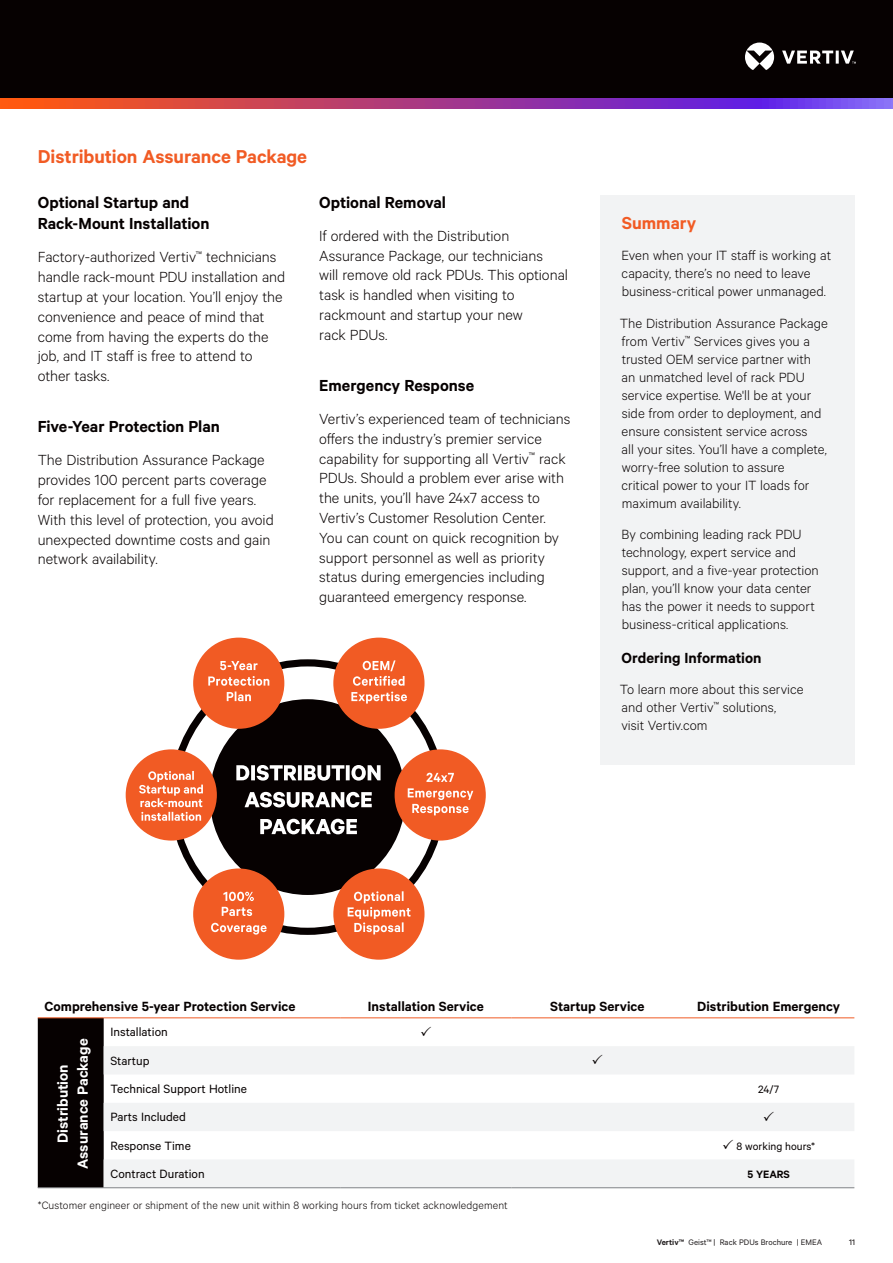
<style>
.page{position:relative;width:893px;height:1263px;background:#fff}
.page>*{position:absolute;margin:0;border:0;box-sizing:border-box;transform-origin:0 0}
.Vertiv_Orange_Main_H{font:600 21px "Calibre";letter-spacing:-.005em;color:#f15b24}
.Gray_Column_Heading{font:600 19.5px "Calibre";color:#f15b24}
.Vertiv_Heading{font:600 18px/21.6px "Calibre";color:#060101}
.Vertiv_Body_Text{font:300 16.5px/19.8px "Calibre";color:#060101}
.Vertiv_Heading-2{font:600 16.5px/19.8px "Calibre";color:#fff;text-align:center}
.Gray_Column_Heading-2{font:600 16.5px "Calibre";color:#060101}
.Gray_Column_Body_Tex{font:300 15px/18px "Calibre";color:#060101}
.Table_Header_Black{font:600 15px "Calibre";color:#060101}
.Table_Body{font:13.5px "Calibre";color:#060101}
.Vertiv_Body_Text-2{font:300 12px "Calibre";letter-spacing:.01em;color:#060101}
.Table_Body-2{font:12px "Calibre";color:#060101}
.Table_Body-3{font:600 12px "Calibre";color:#060101}
.t1{font:9px "Calibre";color:#231f20}
.t2{font:9px "Calibre";color:#060101}
.s1{font-weight:600}
</style>
<div class="page">
<div style="left:0;top:0;width:893px;height:108px;background:#060101"></div>
<svg style="left:745px;top:43px;width:111px;height:27px"></svg>
<svg style="left:0;top:98px;width:893px;height:11px;background:#a83e89"></svg>
<div style="left:601px;top:196px;width:254px;height:569px;background:#f2f3f4"></div>
<div style="left:210px;top:699px;width:195px;height:196px;background:#060101;border-radius:50%"></div>
<div style="left:193px;top:638px;width:91px;height:91px;background:#f15b24;border-radius:50%"></div>
<div style="left:193px;top:868px;width:91px;height:92px;background:#f15b24;border-radius:50%"></div>
<div style="left:126px;top:749px;width:91px;height:91px;background:#f15b24;border-radius:50%"></div>
<div style="left:395px;top:749px;width:91px;height:91px;background:#f15b24;border-radius:50%"></div>
<div style="left:333px;top:638px;width:91px;height:91px;background:#f15b24;border-radius:50%"></div>
<div style="left:333px;top:868px;width:91px;height:92px;background:#f15b24;border-radius:50%"></div>
<svg style="left:260px;top:819px;width:97px;height:15px"></svg>
<svg style="left:245px;top:792px;width:127px;height:15px"></svg>
<svg style="left:236px;top:765px;width:145px;height:16px"></svg>
<svg style="left:208px;top:676px;width:61px;height:25px"></svg>
<svg style="left:220px;top:661px;width:38px;height:9px"></svg>
<svg style="left:351px;top:660px;width:56px;height:43px"></svg>
<svg style="left:408px;top:788px;width:65px;height:27px"></svg>
<svg style="left:426px;top:773px;width:28px;height:9px"></svg>
<svg style="left:211px;top:923px;width:56px;height:11px"></svg>
<svg style="left:222px;top:907px;width:30px;height:9px"></svg>
<svg style="left:223px;top:892px;width:31px;height:9px"></svg>
<svg style="left:348px;top:891px;width:62px;height:43px"></svg>
<svg style="left:139px;top:771px;width:64px;height:50px"></svg>
<div style="left:38px;top:1018px;width:66px;height:169px;background:#060101"></div>
<svg style="left:104px;top:1046px;width:750px;height:141px;fill:#f2f3f4"></svg>
<hr style="left:38px;top:1187px;width:66px;height:1px;background:#808285">
<hr style="left:104px;top:1187px;width:236px;height:1px;background:#808285">
<hr style="left:340px;top:1187px;width:172px;height:1px;background:#808285">
<hr style="left:512px;top:1187px;width:171px;height:1px;background:#808285">
<hr style="left:683px;top:1187px;width:171px;height:1px;background:#808285">
<hr style="left:38px;top:1017px;width:66px;height:1px;background:#f15b24">
<hr style="left:104px;top:1017px;width:236px;height:1px;background:#f15b24">
<hr style="left:340px;top:1017px;width:172px;height:1px;background:#f15b24">
<hr style="left:512px;top:1017px;width:171px;height:1px;background:#f15b24">
<hr style="left:683px;top:1017px;width:171px;height:1px;background:#f15b24">
<svg style="left:593px;top:1054px;width:9px;height:10px"></svg>
<svg style="left:764px;top:1111px;width:10px;height:10px"></svg>
<svg style="left:723px;top:1139px;width:10px;height:10px"></svg>
<p class="Vertiv_Orange_Main_H" style="left:38px;top:144px;width:271px">Distribution Assurance Package</p>
<p class="Vertiv_Heading" style="left:38px;top:191px;width:173px">Optional Startup and<br>Rack-Mount Installation</p>
<p class="Vertiv_Body_Text" style="left:38px;top:247px;width:249px">Factory-authorized Vertiv<sup>™</sup> technicians handle rack-mount PDU installation and startup at your location. You’ll enjoy the convenience and peace of mind that come from having the experts do the job, and IT staff is free to attend to other tasks.</p>
<p class="Vertiv_Heading" style="left:38px;top:415px;width:184px">Five-Year Protection Plan</p>
<p class="Vertiv_Body_Text" style="left:38px;top:450px;width:238px">The Distribution Assurance Package provides 100 percent parts coverage for replacement for a full five years.<br>With this level of protection, you avoid unexpected downtime costs and gain network availability.</p>
<p class="Vertiv_Heading" style="left:319px;top:191px;width:128px">Optional Removal</p>
<p class="Vertiv_Body_Text" style="left:319px;top:225px;width:250px">If ordered with the Distribution<br>Assurance Package, our technicians<br>will remove old rack PDUs. This optional task is handled when visiting to rackmount and startup your new<br>rack PDUs.</p>
<p class="Vertiv_Heading" style="left:319px;top:374px;width:156px">Emergency Response</p>
<p class="Vertiv_Body_Text" style="left:319px;top:408px;width:252px">Vertiv’s experienced team of technicians offers the industry’s premier service capability for supporting all Vertiv<sup>™</sup> rack PDUs. Should a problem ever arise with the units, you’ll have 24x7 access to Vertiv’s Customer Resolution Center.<br>You can count on quick recognition by support personnel as well as priority status during emergencies including guaranteed emergency response.</p>
<p class="Gray_Column_Heading" style="left:622px;top:211px;width:76px">Summary</p>
<p class="Gray_Column_Body_Tex" style="left:622px;top:246px;width:211px">Even when your IT staff is working at capacity, there’s no need to leave business-critical power unmanaged.</p>
<p class="Gray_Column_Body_Tex" style="left:620px;top:313px;width:209px">The Distribution Assurance Package from Vertiv<sup>™</sup> Services gives you a trusted OEM service partner with<br>an unmatched level of rack PDU service expertise. We'll be at your side from order to deployment, and ensure consistent service across<br>all your sites. You’ll have a complete, worry-free solution to assure<br>critical power to your IT loads for maximum availability.</p>
<p class="Gray_Column_Body_Tex" style="left:622px;top:525px;width:199px">By combining leading rack PDU technology, expert service and support, and a five-year protection plan, you’ll know your data center has the power it needs to support business-critical applications.</p>
<p class="Gray_Column_Heading-2" style="left:621px;top:648px;width:142px">Ordering Information</p>
<p class="Gray_Column_Body_Tex" style="left:620px;top:680px;width:185px">To learn more about this service and other Vertiv<sup>™</sup> solutions,<br>visit Vertiv.com</p>
<p class="Table_Header_Black" style="left:45px;top:997px;width:252px">Comprehensive 5-year Protection Service</p>
<p class="Table_Header_Black" style="left:368px;top:997px;width:117px">Installation Service</p>
<p class="Table_Header_Black" style="left:550px;top:997px;width:96px">Startup Service</p>
<p class="Table_Header_Black" style="left:697px;top:997px;width:145px">Distribution Emergency</p>
<p class="Table_Body" style="left:110px;top:1024px;width:59px">Installation</p>
<p class="Table_Body" style="left:110px;top:1053px;width:41px">Startup</p>
<p class="Table_Body" style="left:110px;top:1081px;width:138px">Technical Support Hotline</p>
<p class="Table_Body-2" style="left:758px;top:1082px;width:22px">24/7</p>
<p class="Table_Body" style="left:110px;top:1109px;width:77px">Parts Included</p>
<p class="Table_Body" style="left:110px;top:1137px;width:82px">Response Time</p>
<p class="Table_Body-2" style="left:736px;top:1139px;width:80px">8 working hours*</p>
<p class="Table_Body" style="left:110px;top:1166px;width:96px">Contract Duration</p>
<p class="Table_Body-3" style="left:747px;top:1166px;width:44px">5 YEARS</p>
<p class="Vertiv_Heading-2" style="left:52px;top:1169px;width:132px;rotate:-90deg">Distribution<br>Assurance Package</p>
<p class="Vertiv_Body_Text-2" style="left:38px;top:1198px;width:471px">*Customer engineer or shipment of the new unit within 8 working hours from ticket acknowledgement</p>
<p class="t1" style="left:657px;top:1237px;width:167px"><span class="s1">Vertiv™</span> Geist™ | Rack PDUs Brochure | EMEA</p>
<p class="t2" style="left:849px;top:1236px;width:7px">11</p>
</div>
